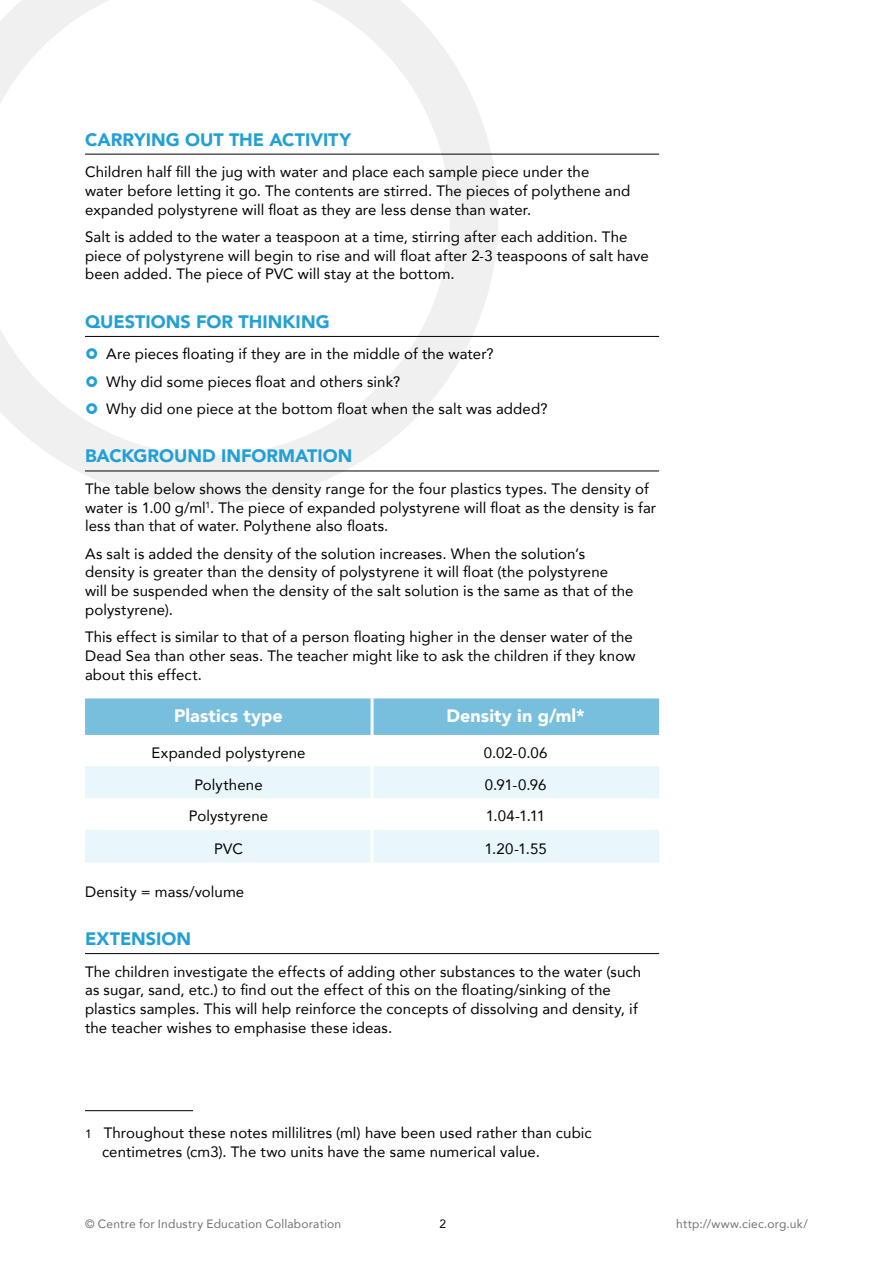
<style>
.page{position:relative;width:893px;height:1263px;background:#fff}
.page>*{position:absolute;margin:0;border:0;box-sizing:border-box;transform-origin:0 0}
.t1{font:900 18px "Avenir";color:#22a0d6}
.t2{font:900 18px "Avenir";letter-spacing:.005em;color:#fff}
.t3{font:15px/18.8px "Avenir";letter-spacing:.01em;color:#000}
.t4{font:12px "Avenir";letter-spacing:.015em;color:#707070}
.t5{font:12px "Avenir";color:#000}
.s1{font-size:12px}
</style>
<div class="page">
<svg style="left:0;top:0;width:498px;height:504px"></svg>
<hr style="left:85px;top:154px;width:574px;height:1px;background:#000">
<hr style="left:85px;top:336px;width:574px;height:1px;background:#000">
<hr style="left:85px;top:471px;width:574px;height:1px;background:#000">
<hr style="left:85px;top:953px;width:574px;height:1px;background:#000">
<div style="left:85px;top:698px;width:574px;height:37px;background:#78bfde"></div>
<svg style="left:85px;top:766px;width:574px;height:96px;fill:#e9f6fb"></svg>
<hr style="left:371px;top:698px;width:3px;height:37px;background:#fff">
<hr style="left:371px;top:766px;width:3px;height:32px;background:#fff">
<hr style="left:371px;top:798px;width:3px;height:32px;background:#fff">
<hr style="left:371px;top:830px;width:3px;height:32px;background:#fff">
<hr style="left:85px;top:1110px;width:108px;height:1px;background:#000">
<svg style="left:86px;top:348px;width:11px;height:11px"></svg>
<svg style="left:86px;top:376px;width:11px;height:11px"></svg>
<svg style="left:86px;top:403px;width:11px;height:11px"></svg>
<p class="t1" style="left:85px;top:124px;width:267px">CARRYING OUT THE ACTIVITY</p>
<p class="t3" style="left:85px;top:162px;width:547px">Children half fill the jug with water and place each sample piece under the water before letting it go. The contents are stirred. The pieces of polythene and expanded polystyrene will float as they are less dense than water.</p>
<p class="t3" style="left:85px;top:227px;width:565px">Salt is added to the water a teaspoon at a time, stirring after each addition. The piece of polystyrene will begin to rise and will float after 2-3 teaspoons of salt have been added. The piece of PVC will stay at the bottom.</p>
<p class="t1" style="left:85px;top:306px;width:246px">QUESTIONS FOR THINKING</p>
<p class="t3" style="left:106px;top:340px;width:443px;line-height:27.3px">Are pieces floating if they are in the middle of the water?<br>Why did some pieces float and others sink?<br>Why did one piece at the bottom float when the salt was added?</p>
<p class="t1" style="left:85px;top:441px;width:269px">BACKGROUND INFORMATION</p>
<p class="t3" style="left:85px;top:479px;width:573px">The table below shows the density range for the four plastics types. The density of water is 1.00 g/ml<sup>1</sup>. The piece of expanded polystyrene will float as the density is far less than that of water. Polythene also floats.</p>
<p class="t3" style="left:85px;top:544px;width:550px">As salt is added the density of the solution increases. When the solution’s density is greater than the density of polystyrene it will float (the polystyrene will be suspended when the density of the salt solution is the same as that of the polystyrene).</p>
<p class="t3" style="left:85px;top:627px;width:552px">This effect is similar to that of a person floating higher in the denser water of the<br>Dead Sea than other seas. The teacher might like to ask the children if they know about this effect.</p>
<p class="t2" style="left:174px;top:701px;width:110px">Plastics type</p>
<p class="t2" style="left:446px;top:701px;width:140px">Density in g/ml*</p>
<p class="t3" style="left:152px;top:743px;width:156px">Expanded polystyrene</p>
<p class="t3" style="left:484px;top:743px;width:65px">0.02-0.06</p>
<p class="t3" style="left:194px;top:774px;width:70px">Polythene</p>
<p class="t3" style="left:485px;top:774px;width:63px">0.91-0.96</p>
<p class="t3" style="left:189px;top:806px;width:81px">Polystyrene</p>
<p class="t3" style="left:486px;top:806px;width:61px">1.04-1.11</p>
<p class="t3" style="left:214px;top:839px;width:30px">PVC</p>
<p class="t3" style="left:484px;top:839px;width:64px">1.20-1.55</p>
<p class="t3" style="left:85px;top:881px;width:161px">Density = mass/volume</p>
<p class="t1" style="left:85px;top:923px;width:108px">EXTENSION</p>
<p class="t3" style="left:85px;top:961px;width:558px">The children investigate the effects of adding other substances to the water (such as sugar, sand, etc.) to find out the effect of this on the floating/sinking of the plastics samples. This will help reinforce the concepts of dissolving and density, if the teacher wishes to emphasise these ideas.</p>
<p class="t3" style="left:102px;top:1123px;width:491px;text-indent:-17px"><span class="s1">1</span> Throughout these notes millilitres (ml) have been used rather than cubic centimetres (cm3). The two units have the same numerical value.</p>
<p class="t4" style="left:85px;top:1214px;width:258px">© Centre for Industry Education Collaboration</p>
<p class="t5" style="left:440px;top:1214px;width:8px">2</p>
<p class="t4" style="left:676px;top:1214px;width:133px">http://www.ciec.org.uk/</p>
</div>
